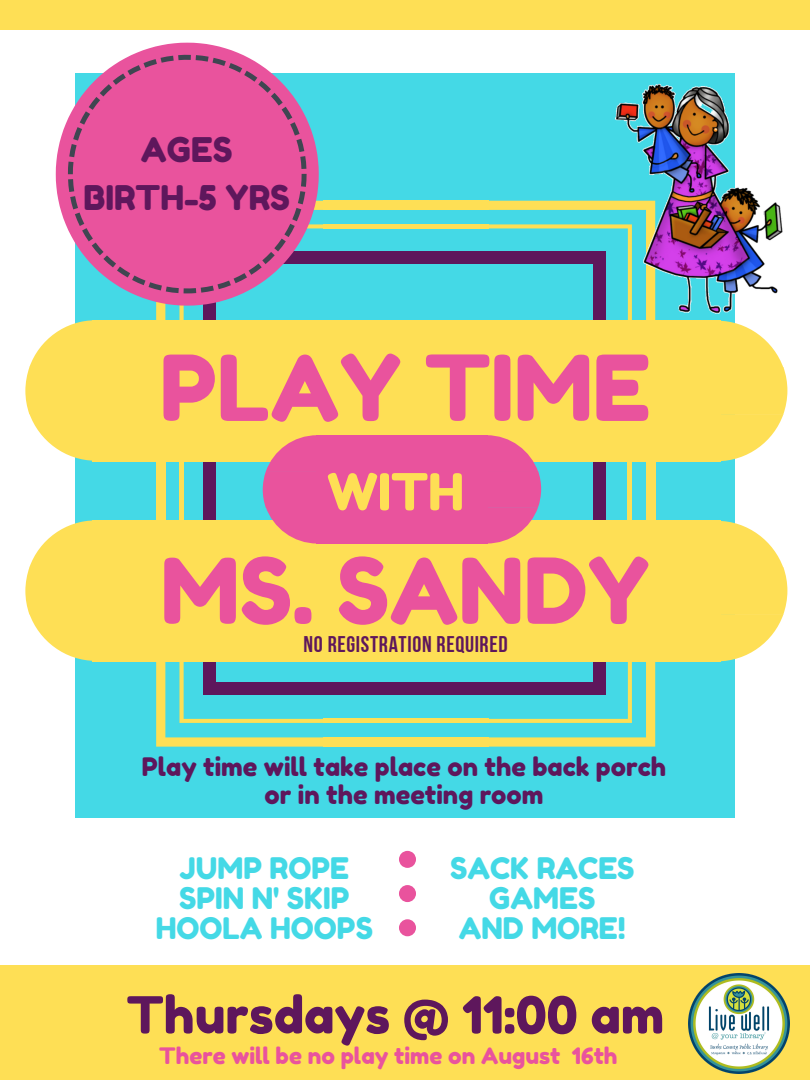
<style>
.page{position:relative;width:810px;height:1080px;background:#fff}
.page>*{position:absolute;margin:0;border:0;box-sizing:border-box;transform-origin:0 0}
.t1{font:90.56px "Fredoka One";color:#e9539d}
.t2{font:50.94px "Fredoka One";color:#5e175c}
.t3{font:50.94px "Fredoka One";color:#fedf55}
.t4{font:33.94px/47.4px "Fredoka One";color:#5e175c;text-align:center}
.t5{font:29.69px/30px "Fredoka One";color:#44d9e6;text-align:center}
.t6{font:25.44px/28.1px "Fredoka One";color:#5e175c;text-align:center}
.t7{font:22.62px "Fredoka One";color:#e9539d}
.t8{font:22.62px "Bebas Neue Cyrillic";letter-spacing:.03em;color:#5e175c}
</style>
<div class="page">
<div style="left:75px;top:74px;width:659px;height:744px;background:#44d9e6"></div>
<div style="left:0;top:0;width:810px;height:30px;background:#fedf55"></div>
<div style="left:0;top:965px;width:810px;height:115px;background:#fedf55"></div>
<svg style="left:156px;top:661px;width:168px;height:86px"></svg>
<svg style="left:487px;top:201px;width:21px;height:28px"></svg>
<svg style="left:156px;top:201px;width:168px;height:119px"></svg>
<svg style="left:487px;top:661px;width:168px;height:86px"></svg>
<div style="left:323px;top:201px;width:165px;height:9px;background:#fedf55"></div>
<hr style="left:323px;top:224px;width:165px;height:4px;background:#fedf55">
<div style="left:323px;top:737px;width:165px;height:10px;background:#fedf55"></div>
<hr style="left:323px;top:719px;width:165px;height:4px;background:#fedf55">
<div style="left:156px;top:372px;width:9px;height:204px;background:#fedf55"></div>
<div style="left:179px;top:372px;width:5px;height:204px;background:#fedf55"></div>
<div style="left:646px;top:372px;width:9px;height:204px;background:#fedf55"></div>
<hr style="left:628px;top:372px;width:4px;height:204px;background:#fedf55">
<div style="left:593px;top:682px;width:13px;height:12px;background:#5e175c"></div>
<div style="left:204px;top:263px;width:12px;height:420px;background:#5e175c"></div>
<div style="left:204px;top:682px;width:12px;height:12px;background:#5e175c"></div>
<div style="left:593px;top:263px;width:13px;height:420px;background:#5e175c"></div>
<div style="left:216px;top:682px;width:378px;height:12px;background:#5e175c"></div>
<div style="left:216px;top:251px;width:378px;height:13px;background:#5e175c"></div>
<img style="left:689px;top:973px;width:101px;height:100px">
<div style="left:93px;top:320px;width:312px;height:141px;background:#fedf55"></div>
<svg style="left:25px;top:320px;width:68px;height:141px"></svg>
<div style="left:404px;top:320px;width:20px;height:141px;background:#fedf55"></div>
<div style="left:425px;top:320px;width:295px;height:141px;background:#fedf55"></div>
<svg style="left:720px;top:328px;width:67px;height:133px"></svg>
<div style="left:406px;top:320px;width:20px;height:141px;background:#fedf55"></div>
<div style="left:93px;top:520px;width:312px;height:141px;background:#fedf55"></div>
<svg style="left:25px;top:520px;width:68px;height:141px"></svg>
<div style="left:404px;top:520px;width:20px;height:141px;background:#fedf55"></div>
<div style="left:425px;top:521px;width:295px;height:140px;background:#fedf55"></div>
<svg style="left:720px;top:521px;width:67px;height:140px"></svg>
<div style="left:406px;top:521px;width:20px;height:140px;background:#fedf55"></div>
<div style="left:415px;top:435px;width:73px;height:109px;background:#e9539d"></div>
<svg style="left:488px;top:435px;width:53px;height:109px"></svg>
<div style="left:401px;top:435px;width:15px;height:109px;background:#e9539d"></div>
<div style="left:316px;top:435px;width:73px;height:109px;background:#e9539d"></div>
<svg style="left:263px;top:435px;width:53px;height:109px"></svg>
<div style="left:388px;top:435px;width:15px;height:109px;background:#e9539d"></div>
<svg style="left:56px;top:43px;width:263px;height:263px"></svg>
<svg style="left:68px;top:55px;width:239px;height:238px;background:#d861a2"></svg>
<svg style="left:399px;top:851px;width:17px;height:17px"></svg>
<div style="left:399px;top:885px;width:17px;height:17px;background:#e9539d;border-radius:50%"></div>
<div style="left:399px;top:919px;width:17px;height:17px;background:#e9539d;border-radius:50%"></div>
<img style="left:508px;top:73px;width:275px;height:255px">
<h3 class="t4" style="left:84px;top:126px;width:208px">AGES<br>BIRTH-5 YRS</h3>
<h1 class="t1" style="left:160px;top:333px;width:492px">PLAY TIME</h1>
<h2 class="t3" style="left:327px;top:461px;width:138px">WITH</h2>
<h1 class="t1" style="left:161px;top:536px;width:491px">MS. SANDY</h1>
<p class="t8" style="left:304px;top:635px;width:206px">NO REGISTRATION REQUIRED</p>
<p class="t6" style="left:142px;top:752px;width:526px">Play time will take place on the back porch or in the meeting room</p>
<p class="t5" style="left:156px;top:853px;width:219px">JUMP ROPE<br>SPIN N' SKIP<br>HOOLA HOOPS</p>
<p class="t5" style="left:450px;top:853px;width:186px">SACK RACES<br>GAMES<br>AND MORE!</p>
<h2 class="t2" style="left:127px;top:984px;width:539px">Thursdays @ 11:00 am</h2>
<p class="t7" style="left:159px;top:1042px;width:460px">There will be no play time on August 16th</p>
</div>
